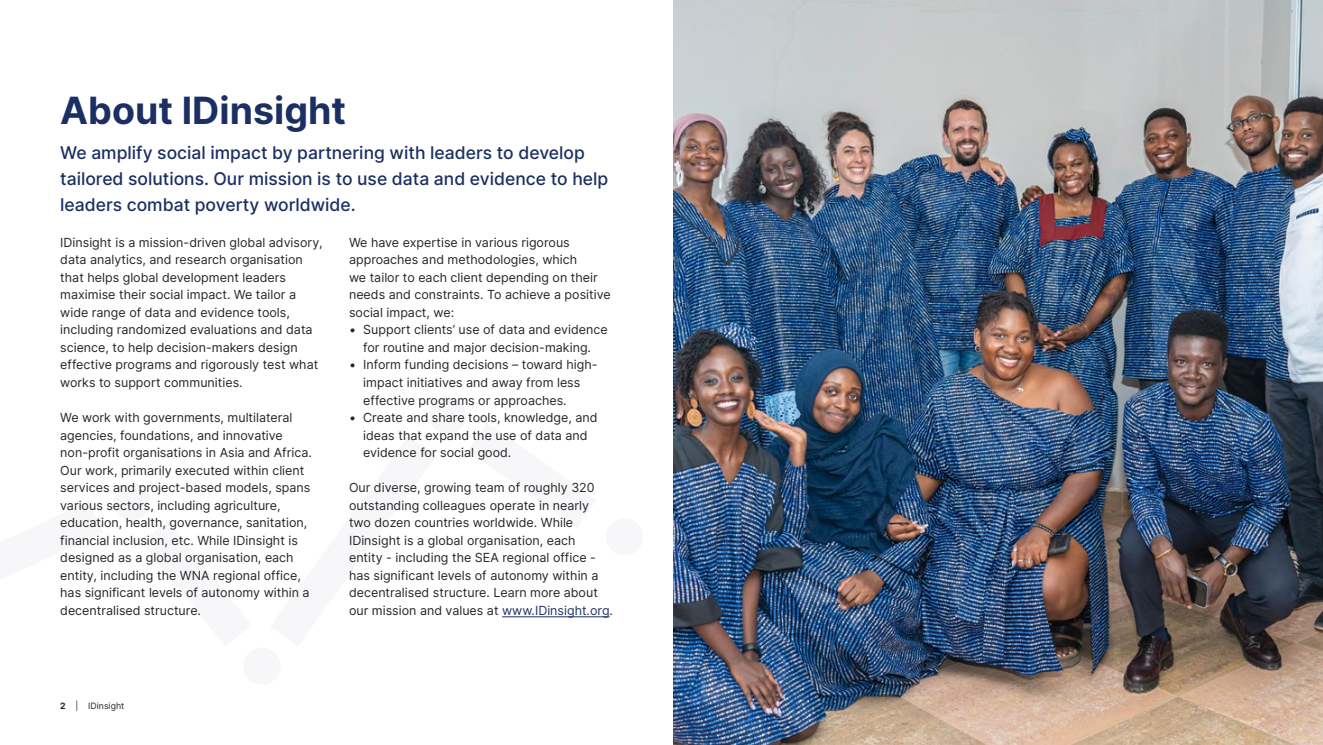
<style>
.page{position:relative;width:1323px;height:745px;background:#fff}
.page>*{position:absolute;margin:0;border:0;box-sizing:border-box;transform-origin:0 0}
.t1{font:700 37.5px "Inter";color:#1c2f62}
.t2{font:500 17.5px/26.2px "Inter";color:#1c2f62}
.t3{font:12.5px/17.5px "Inter";color:#282526}
.t4{font:8.75px "Inter";color:#282526}
.s1{color:#213365}
.s2{font-weight:700}
</style>
<div class="page">
<hr style="left:502px;top:616px;width:108px;height:1px;background:#213365">
<img style="left:673px;top:0;width:650px;height:744px">
<h2 class="t1" style="left:60px;top:83px;width:287px">About IDinsight</h2>
<h3 class="t2" style="left:60px;top:139px;width:550px">We amplify social impact by partnering with leaders to develop tailored solutions. Our mission is to use data and evidence to help leaders combat poverty worldwide.</h3>
<p class="t3" style="left:60px;top:233px;width:264px">IDinsight is a mission-driven global advisory, data analytics, and research organisation that helps global development leaders maximise their social impact. We tailor a wide range of data and evidence tools, including randomized evaluations and data science, to help decision-makers design effective programs and rigorously test what works to support communities.</p>
<p class="t3" style="left:60px;top:408px;width:253px">We work with governments, multilateral agencies, foundations, and innovative non-profit organisations in Asia and Africa.<br>Our work, primarily executed within client services and project-based models, spans various sectors, including agriculture, education, health, governance, sanitation, financial inclusion, etc. While IDinsight is designed as a global organisation, each entity, including the WNA regional office, has significant levels of autonomy within a decentralised structure.</p>
<p class="t3" style="left:349px;top:233px;width:263px">We have expertise in various rigorous approaches and methodologies, which<br>we tailor to each client depending on their needs and constraints. To achieve a positive social impact, we:</p>
<p class="t3" style="left:349px;top:320px;width:260px;text-align:center">• Support clients’ use of data and evidence for routine and major decision-making.</p>
<p class="t3" style="left:363px;top:355px;width:236px;text-indent:-14px">• Inform funding decisions – toward high&shy;impact initiatives and away from less effective programs or approaches.</p>
<p class="t3" style="left:363px;top:408px;width:236px;text-indent:-14px">• Create and share tools, knowledge, and ideas that expand the use of data and evidence for social good.</p>
<p class="t3" style="left:349px;top:478px;width:265px">Our diverse, growing team of roughly 320 outstanding colleagues operate in nearly two dozen countries worldwide. While IDinsight is a global organisation, each<br>entity - including the SEA regional office - has significant levels of autonomy within a decentralised structure. Learn more about our mission and values at <span class="s1">www.IDinsight.org</span>.</p>
<p class="t4" style="left:60px;top:698px;width:66px"><span class="s2">2</span> | IDinsight</p>
</div>
